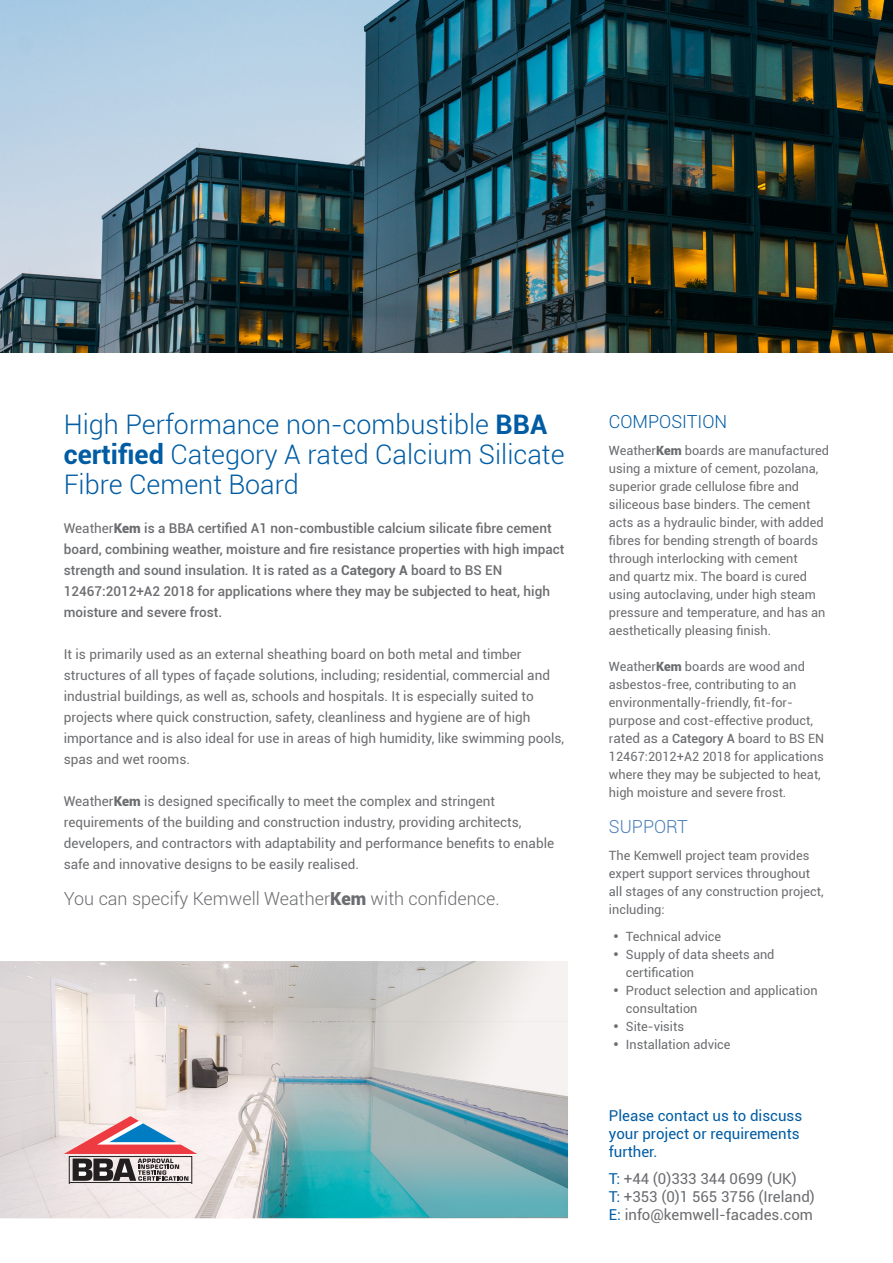
<style>
.page{position:relative;width:893px;height:1263px;background:#fff}
.page>*{position:absolute;margin:0;border:0;box-sizing:border-box;transform-origin:0 0}
.t1{font:300 27px/30px "Roboto";color:#015ca3}
.t2{font:300 18px "Roboto";color:#6c6d70}
.t3{font:300 18px "Roboto";color:#015ca3}
.t4{font:300 18px "Roboto";color:#497db9}
.Body_copy{font:15px "Roboto";color:#6c6d70}
.Body_copy-2{font:15px/18px "Roboto";color:#015ca3}
.t5{font:13.5px/21px "Roboto";color:#6c6d70}
.t6{font:500 13.5px/21px "Roboto";color:#6c6d70}
.Body_copy-3{font:12.75px/18px "Roboto";color:#6c6d70}
.s1{font-weight:700}
.s2{font-weight:400}
.s3{font-weight:900}
.s4{font-size:13.5px}
.s5{font-weight:500}
.s6{color:#015ca3}
</style>
<div class="page">
<img style="left:0;top:961px;width:568px;height:257px">
<img style="left:0;top:0;width:893px;height:353px">
<svg style="left:64px;top:1116px;width:133px;height:67px;background:#bca0a5"></svg>
<hr style="left:69px;top:1182px;width:123px;height:1px;background:#231f20">
<p class="t1" style="left:64px;top:408px;width:502px">High Performance non-combustible <span class="s1">BBA certified</span> Category A rated Calcium Silicate<br>Fibre Cement Board</p>
<p class="t6" style="left:64px;top:517px;width:502px"><span class="s2">Weather</span><span class="s3">Kem</span> is a BBA certified A1 non-combustible calcium silicate fibre cement board, combining weather, moisture and fire resistance properties with high impact strength and sound insulation. It is rated as a <span class="s1">Category A</span> board to BS EN</p>
<p class="t6" style="left:64px;top:580px;width:488px">12467:2012+A2 2018 for applications where they may be subjected to heat, high moisture and severe frost.</p>
<p class="t5" style="left:64px;top:643px;width:502px">It is primarily used as an external sheathing board on both metal and timber structures of all types of façade solutions, including; residential, commercial and industrial buildings, as well as, schools and hospitals. It is especially suited to projects where quick construction, safety, cleanliness and hygiene are of high importance and is also ideal for use in areas of high humidity, like swimming pools, spas and wet rooms.</p>
<p class="t5" style="left:64px;top:790px;width:492px">Weather<span class="s3">Kem</span> is designed specifically to meet the complex and stringent requirements of the building and construction industry, providing architects, developers, and contractors with adaptability and performance benefits to enable safe and innovative designs to be easily realised.</p>
<p class="t2" style="left:64px;top:886px;width:437px">You can specify Kemwell Weather<span class="s3">Kem</span> with confidence.</p>
<p class="t3" style="left:609px;top:409px;width:120px">COMPOSITION</p>
<p class="Body_copy-3" style="left:609px;top:440px;width:222px">Weather<span class="s3">Kem</span> boards are manufactured using a mixture of cement, pozolana, superior grade cellulose fibre and siliceous base binders. The cement acts as a hydraulic binder, with added fibres for bending strength of boards through interlocking with cement<br>and quartz mix. The board is cured using autoclaving, under high steam pressure and temperature, and has an aesthetically pleasing finish.</p>
<p class="Body_copy-3" style="left:609px;top:656px;width:217px">Weather<span class="s3">Kem</span> boards are wood and asbestos-free, contributing to an environmentally-friendly, fit-for&shy;purpose and cost-effective product, r<span class="s4">ated as a</span> <span class="s5">Category A</span> board to BS EN 12467:2012+A2 2018 for applications where they may be subjected to heat, high moisture and severe frost.</p>
<p class="t4" style="left:609px;top:814px;width:81px">SUPPORT</p>
<p class="Body_copy-3" style="left:609px;top:845px;width:216px">The Kemwell project team provides expert support services throughout all stages of any construction project, including:</p>
<p class="Body_copy-3" style="left:613px;top:926px;width:110px">• Technical advice</p>
<p class="Body_copy-3" style="left:626px;top:944px;width:150px;text-indent:-13px">• Supply of data sheets and certification</p>
<p class="Body_copy-3" style="left:626px;top:980px;width:193px;text-indent:-13px">• Product selection and application consultation</p>
<p class="Body_copy-3" style="left:613px;top:1016px;width:72px">• Site-visits</p>
<p class="Body_copy-3" style="left:613px;top:1034px;width:119px">• Installation advice</p>
<p class="Body_copy-2" style="left:609px;top:1106px;width:195px">Please contact us to discuss your project or requirements further.</p>
<p class="Body_copy" style="left:609px;top:1168px;width:189px"><span class="s6">T:</span> +44 (0)333 344 0699 (UK)</p>
<p class="Body_copy" style="left:609px;top:1186px;width:207px"><span class="s6">T:</span> +353 (0)1 565 3756 (Ireland)</p>
<p class="Body_copy" style="left:609px;top:1204px;width:205px"><span class="s6">E:</span> info@kemwell-facades.com</p>
</div>
